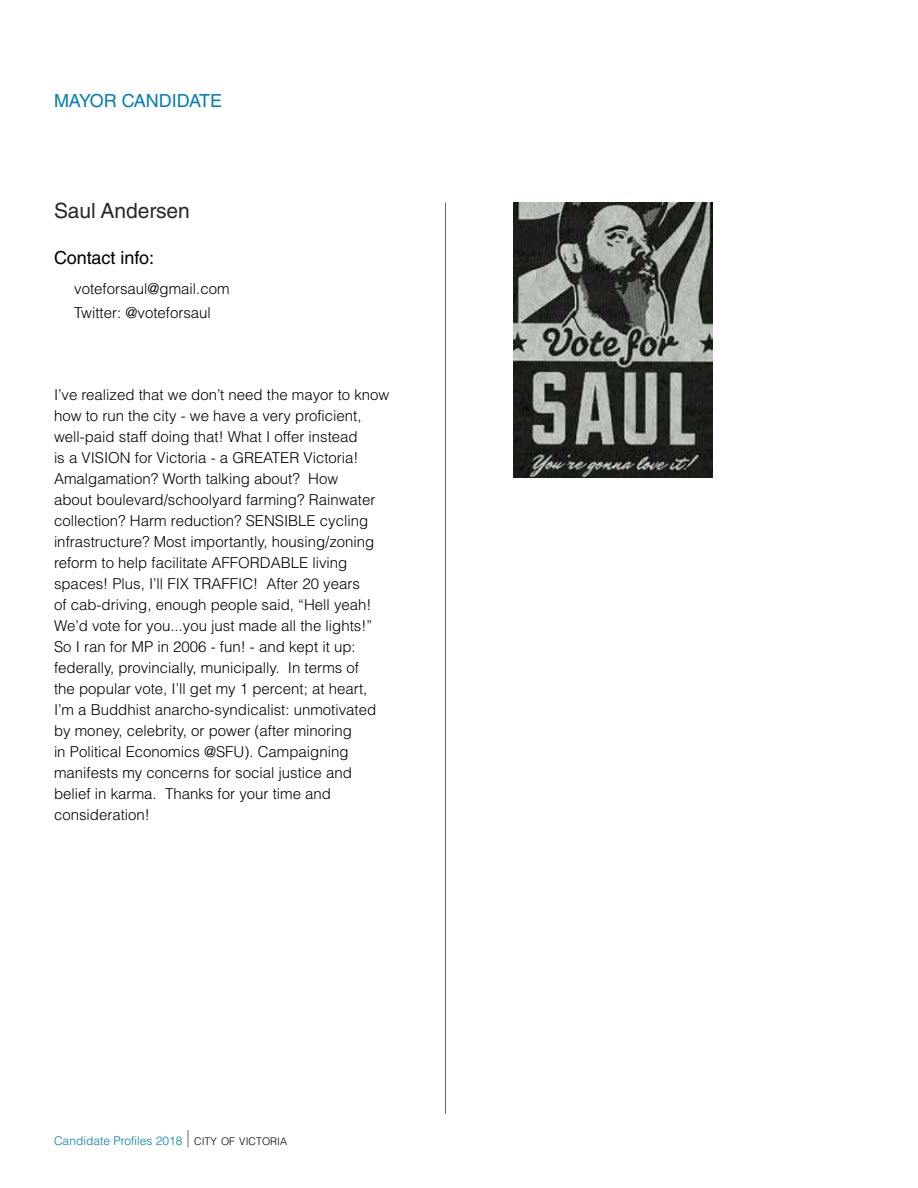
<style>
.page{position:relative;width:918px;height:1188px;background:#fff}
.page>*{position:absolute;margin:0;border:0;box-sizing:border-box;transform-origin:0 0}
.t1{font:21px "Helvetica LT Std";color:#292829}
.t2{font:18px "Helvetica LT Std";color:#007fb3}
.t3{font:18px "Helvetica LT Std";color:#000}
.t4{font:300 15px/21px "Helvetica LT Std";color:#000}
.t5{font:300 12px "Helvetica LT Std";color:#007fb3}
.s1{font-size:17.25px;color:#636466}
.s2{font-size:10.5px;color:#000}
</style>
<div class="page">
<hr style="left:445px;top:202px;width:1px;height:912px;background:#636466">
<img style="left:514px;top:202px;width:198px;height:275px">
<p class="t2" style="left:54px;top:91px;width:170px">MAYOR CANDIDATE</p>
<h1 class="t1" style="left:54px;top:198px;width:137px">Saul Andersen</h1>
<p class="t3" style="left:54px;top:247px;width:102px">Contact info:</p>
<p class="t4" style="left:74px;top:277px;width:157px;line-height:24px">voteforsaul@gmail.com<br>Twitter: @voteforsaul</p>
<p class="t4" style="left:54px;top:384px;width:337px">I’ve realized that we don’t need the mayor to know how to run the city - we have a very proficient, well-paid staff doing that! What I offer instead<br>is a VISION for Victoria - a GREATER Victoria!<br>Amalgamation? Worth talking about? How<br>about boulevard/schoolyard farming? Rainwater collection? Harm reduction? SENSIBLE cycling infrastructure? Most importantly, housing/zoning reform to help facilitate AFFORDABLE living spaces! Plus, I’ll FIX TRAFFIC! After 20 years<br>of cab-driving, enough people said, “Hell yeah!<br>We’d vote for you...you just made all the lights!” So I ran for MP in 2006 - fun! - and kept it up: federally, provincially, municipally. In terms of<br>the popular vote, I’ll get my 1 percent; at heart, I’m a Buddhist anarcho-syndicalist: unmotivated by money, celebrity, or power (after minoring<br>in Political Economics @SFU). Campaigning manifests my concerns for social justice and belief in karma. Thanks for your time and consideration!</p>
<p class="t5" style="left:54px;top:1133px;width:235px">Candidate Profiles 2018 <span class="s1">|</span> <span class="s2">CITY OF VICTORIA</span></p>
</div>
